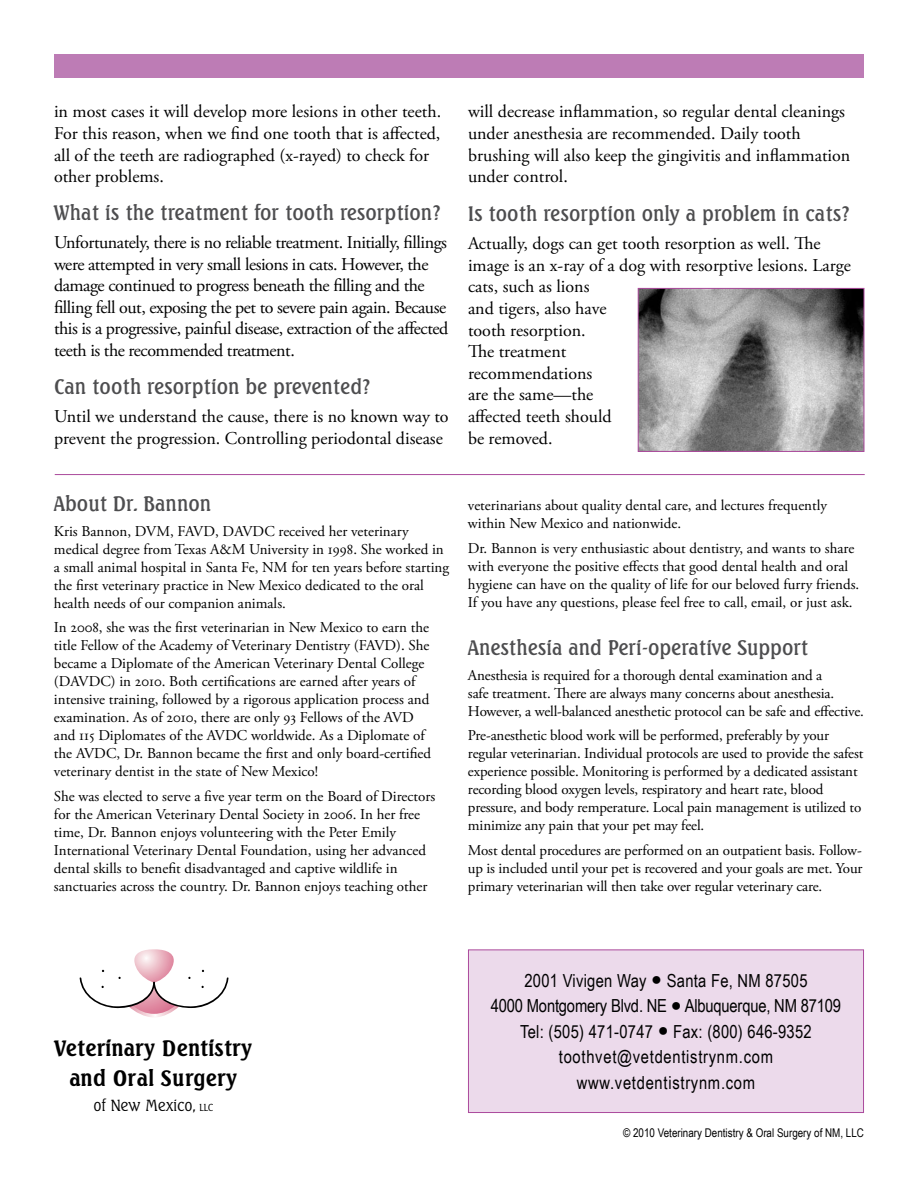
<style>
.page{position:relative;width:918px;height:1188px;background:#fff}
.page>*{position:absolute;margin:0;border:0;box-sizing:border-box;transform-origin:0 0}
.t1{font:700 22.2px/29.7px "Seagull SBOP";letter-spacing:.02em;color:#000;text-align:center}
.t2{font:500 21px "Seagull SBOP";color:#4d4d4f}
.t3{font:18px/21.6px "Adobe Garamond Pro";color:#000}
.t4{font:18px/21.6px "Adobe Garamond Pro";letter-spacing:-.025em;color:#000}
.t5{font:18px/25.5px "Arial Narrow";letter-spacing:.015em;color:#000;text-align:center}
.t6{font:300 16.2px "Seagull SBOP";color:#000}
.t7{font:15px/18px "Adobe Garamond Pro";color:#000}
.t8{font:12px "Arial Narrow";color:#000}
.s1{font-size:10.2px}
</style>
<div class="page">
<div style="left:54px;top:54px;width:810px;height:24px;background:#bd7cb5"></div>
<svg style="left:80px;top:949px;width:149px;height:68px"></svg>
<div style="left:468px;top:950px;width:396px;height:163px;background:#ecdaeb;border:1px solid #ab4a9c"></div>
<img style="left:640px;top:290px;width:222px;height:160px">
<div style="left:638px;top:288px;width:226px;height:164px;border:1px solid #ab4a9c"></div>
<hr style="left:55px;top:474px;width:810px;height:1px;background:#ab4a9c">
<p class="t3" style="left:54px;top:102px;width:389px">in most cases it will develop more lesions in other teeth.<br>For this reason, when we find one tooth that is affected, all of the teeth are radiographed (x-rayed) to check for other problems.</p>
<h2 class="t2" style="left:54px;top:201px;width:388px">What is the treatment for tooth resorption?</h2>
<p class="t4" style="left:54px;top:232px;width:396px">Unfortunately, there is no reliable treatment. Initially, fillings were attempted in very small lesions in cats. However, the damage continued to progress beneath the filling and the filling fell out, exposing the pet to severe pain again. Because this is a progressive, painful disease, extraction of the affected teeth is the recommended treatment.</p>
<h2 class="t2" style="left:54px;top:375px;width:318px">Can tooth resorption be prevented?</h2>
<p class="t3" style="left:54px;top:406px;width:396px">Until we understand the cause, there is no known way to prevent the progression. Controlling periodontal disease</p>
<p class="t3" style="left:468px;top:102px;width:384px">will decrease inflammation, so regular dental cleanings under anesthesia are recommended. Daily tooth brushing will also keep the gingivitis and inflammation under control.</p>
<h2 class="t2" style="left:468px;top:202px;width:383px">Is tooth resorption only a problem in cats?</h2>
<p class="t3" style="left:468px;top:233px;width:384px">Actually, dogs can get tooth resorption as well. The image is an x-ray of a dog with resorptive lesions. Large cats, such as lions<br>and tigers, also have<br>tooth resorption.<br>The treatment<br>recommendations<br>are the same—the<br>affected teeth should<br>be removed.</p>
<h2 class="t2" style="left:54px;top:492px;width:159px">About Dr. Bannon</h2>
<p class="t7" style="left:54px;top:523px;width:397px">Kris Bannon, DVM, FAVD, DAVDC received her veterinary medical degree from Texas A&amp;M University in 1998. She worked in a small animal hospital in Santa Fe, NM for ten years before starting the first veterinary practice in New Mexico dedicated to the oral health needs of our companion animals.</p>
<p class="t7" style="left:54px;top:619px;width:379px">In 2008, she was the first veterinarian in New Mexico to earn the title Fellow of the Academy of Veterinary Dentistry (FAVD). She became a Diplomate of the American Veterinary Dental College (DAVDC) in 2010. Both certifications are earned after years of intensive training, followed by a rigorous application process and examination. As of 2010, there are only 93 Fellows of the AVD and 115 Diplomates of the AVDC worldwide. As a Diplomate of the AVDC, Dr. Bannon became the first and only board-certified veterinary dentist in the state of New Mexico!</p>
<p class="t7" style="left:54px;top:788px;width:383px">She was elected to serve a five year term on the Board of Directors for the American Veterinary Dental Society in 2006. In her free time, Dr. Bannon enjoys volunteering with the Peter Emily International Veterinary Dental Foundation, using her advanced dental skills to benefit disadvantaged and captive wildlife in sanctuaries across the country. Dr. Bannon enjoys teaching other</p>
<p class="t7" style="left:468px;top:497px;width:361px">veterinarians about quality dental care, and lectures frequently within New Mexico and nationwide.</p>
<p class="t7" style="left:468px;top:540px;width:393px">Dr. Bannon is very enthusiastic about dentistry, and wants to share with everyone the positive effects that good dental health and oral hygiene can have on the quality of life for our beloved furry friends.<br>If you have any questions, please feel free to call, email, or just ask.</p>
<h2 class="t2" style="left:468px;top:636px;width:342px">Anesthesia and Peri-operative Support</h2>
<p class="t7" style="left:468px;top:666px;width:397px">Anesthesia is required for a thorough dental examination and a<br>safe treatment. There are always many concerns about anesthesia.<br>However, a well-balanced anesthetic protocol can be safe and effective.</p>
<p class="t7" style="left:468px;top:727px;width:397px">Pre-anesthetic blood work will be performed, preferably by your regular veterinarian. Individual protocols are used to provide the safest experience possible. Monitoring is performed by a dedicated assistant recording blood oxygen levels, respiratory and heart rate, blood pressure, and body remperature. Local pain management is utilized to minimize any pain that your pet may feel.</p>
<p class="t7" style="left:468px;top:842px;width:396px;text-align:justify">Most dental procedures are performed on an outpatient basis. Follow&shy;up is included until your pet is recovered and your goals are met. Your primary veterinarian will then take over regular veterinary care.</p>
<h1 class="t1" style="left:54px;top:1034px;width:199px">Veterinary Dentistry and Oral Surgery</h1>
<p class="t6" style="left:93px;top:1096px;width:121px">of New Mexico, <span class="s1">LLC</span></p>
<p class="t5" style="left:491px;top:967px;width:352px">2001 Vivigen Way ● Santa Fe, NM 87505<br>4000 Montgomery Blvd. NE ● Albuquerque, NM 87109<br>Tel: (505) 471-0747 ● Fax: (800) 646-9352 toothvet@vetdentistrynm.com www.vetdentistrynm.com</p>
<p class="t8" style="left:623px;top:1124px;width:242px">© 2010 Veterinary Dentistry &amp; Oral Surgery of NM, LLC</p>
</div>
